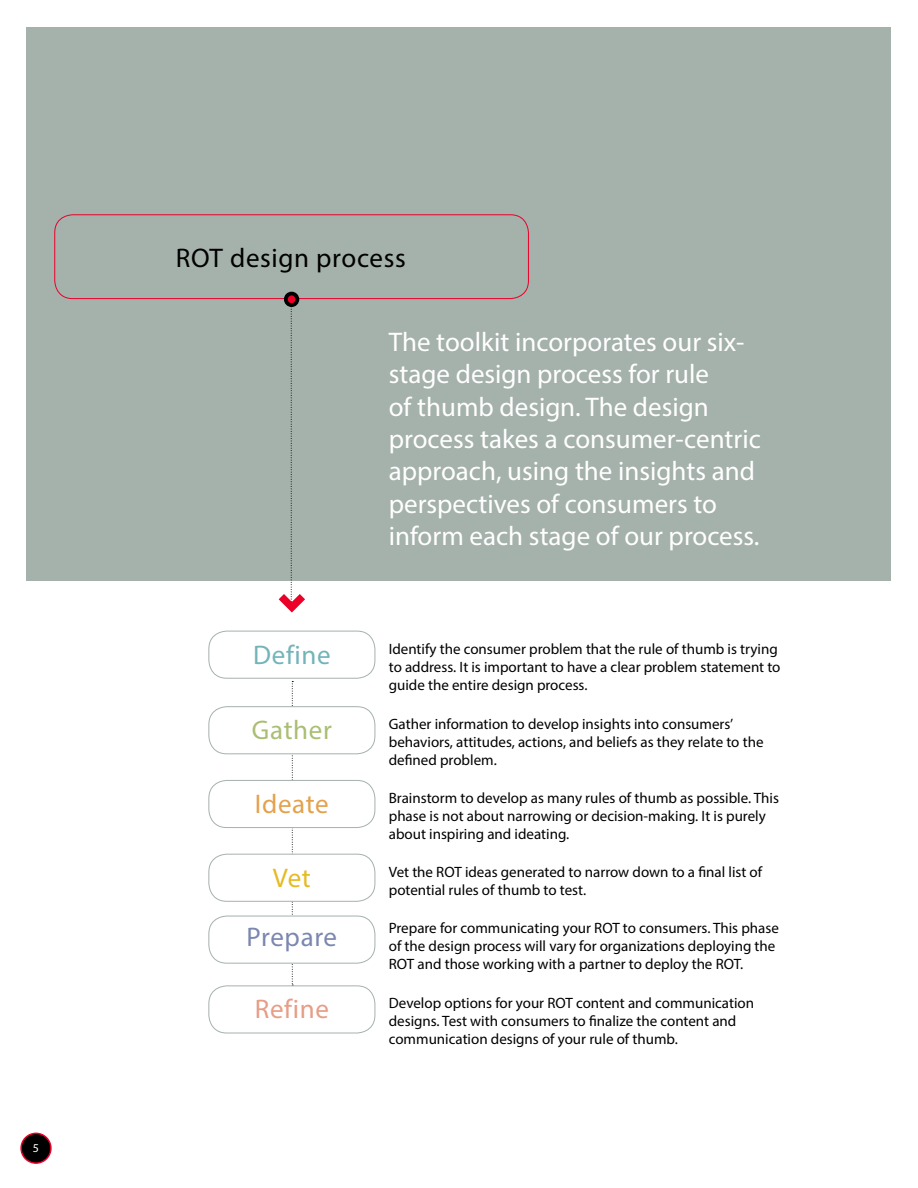
<style>
.page{position:relative;width:918px;height:1188px;background:#fff}
.page>*{position:absolute;margin:0;border:0;box-sizing:border-box;transform-origin:0 0}
.t1{font:27px/32.4px "Myriad Pro";color:#fff}
.t2{font:27px "Myriad Pro";letter-spacing:.025em;color:#000}
.t3{font:27px "Myriad Pro";letter-spacing:.02em;color:#7c87b0}
.t4{font:27px "Myriad Pro";letter-spacing:.025em;color:#73b4b9}
.t5{font:27px "Myriad Pro";letter-spacing:.025em;color:#aabe73}
.t6{font:27px "Myriad Pro";letter-spacing:.025em;color:#e4a14c}
.t7{font:27px "Myriad Pro";letter-spacing:.025em;color:#e79d86}
.t8{font:27px "Myriad Pro";color:#e5bb24}
.t9{font:15px/18px "Myriad Pro";color:#000}
.t10{font:12px "Myriad Pro";color:#fff}
</style>
<div class="page">
<svg style="left:292px;top:681px;width:1px;height:305px"></svg>
<div style="left:208px;top:631px;width:167px;height:48px;border:1px solid #a5b1ab;border-radius:18px"></div>
<div style="left:209px;top:707px;width:166px;height:47px;background:#fff;border-radius:18px"></div>
<div style="left:208px;top:706px;width:167px;height:48px;border:1px solid #a5b1ab;border-radius:18px"></div>
<div style="left:209px;top:780px;width:166px;height:48px;background:#fff;border-radius:18px"></div>
<div style="left:208px;top:780px;width:167px;height:48px;border:1px solid #a5b1ab;border-radius:18px"></div>
<div style="left:209px;top:854px;width:166px;height:47px;background:#fff;border-radius:18px"></div>
<div style="left:208px;top:854px;width:167px;height:48px;border:1px solid #a5b1ab;border-radius:18px"></div>
<div style="left:209px;top:916px;width:166px;height:47px;background:#fff;border-radius:18px"></div>
<div style="left:208px;top:916px;width:167px;height:48px;border:1px solid #a5b1ab;border-radius:18px"></div>
<div style="left:208px;top:986px;width:167px;height:47px;border:1px solid #a5b1ab;border-radius:18px"></div>
<div style="left:27px;top:27px;width:864px;height:553px;background:#a5b1ab"></div>
<div style="left:54px;top:214px;width:475px;height:85px;border:1px solid #eb0029;border-radius:18px"></div>
<svg style="left:271px;top:299px;width:42px;height:314px"></svg>
<div style="left:286px;top:294px;width:11px;height:11px;background:#eb0029;border-radius:50%"></div>
<div style="left:284px;top:292px;width:15px;height:15px;border:4px solid #000;border-radius:50%"></div>
<div style="left:21px;top:1133px;width:30px;height:30px;background:#000;border-radius:50%"></div>
<div style="left:20px;top:1133px;width:32px;height:31px;border:2px solid #eb0029;border-radius:50%"></div>
<p class="t10" style="left:33px;top:1140px;width:8px">5</p>
<h1 class="t2" style="left:176px;top:242px;width:232px">ROT design process</h1>
<h1 class="t4" style="left:253px;top:638px;width:79px">Define</h1>
<h1 class="t5" style="left:252px;top:714px;width:82px">Gather</h1>
<h1 class="t6" style="left:255px;top:787px;width:75px">Ideate</h1>
<h1 class="t8" style="left:273px;top:861px;width:39px">Vet</h1>
<h1 class="t3" style="left:247px;top:920px;width:92px">Prepare</h1>
<h1 class="t7" style="left:255px;top:993px;width:76px">Refine</h1>
<h1 class="t1" style="left:389px;top:325px;width:374px">The toolkit incorporates our six&shy;stage design process for rule<br>of thumb design. The design process takes a consumer-centric approach, using the insights and perspectives of consumers to inform each stage of our process.</h1>
<p class="t9" style="left:389px;top:640px;width:393px">Identify the consumer problem that the rule of thumb is trying to address. It is important to have a clear problem statement to guide the entire design process.</p>
<p class="t9" style="left:389px;top:714px;width:376px">Gather information to develop insights into consumers’ behaviors, attitudes, actions, and beliefs as they relate to the defined problem.</p>
<p class="t9" style="left:389px;top:789px;width:392px">Brainstorm to develop as many rules of thumb as possible. This phase is not about narrowing or decision-making. It is purely about inspiring and ideating.</p>
<p class="t9" style="left:389px;top:863px;width:375px">Vet the ROT ideas generated to narrow down to a final list of potential rules of thumb to test.</p>
<p class="t9" style="left:389px;top:919px;width:392px">Prepare for communicating your ROT to consumers. This phase of the design process will vary for organizations deploying the<br>ROT and those working with a partner to deploy the ROT.</p>
<p class="t9" style="left:389px;top:993px;width:367px">Develop options for your ROT content and communication designs. Test with consumers to finalize the content and communication designs of your rule of thumb.</p>
</div>
